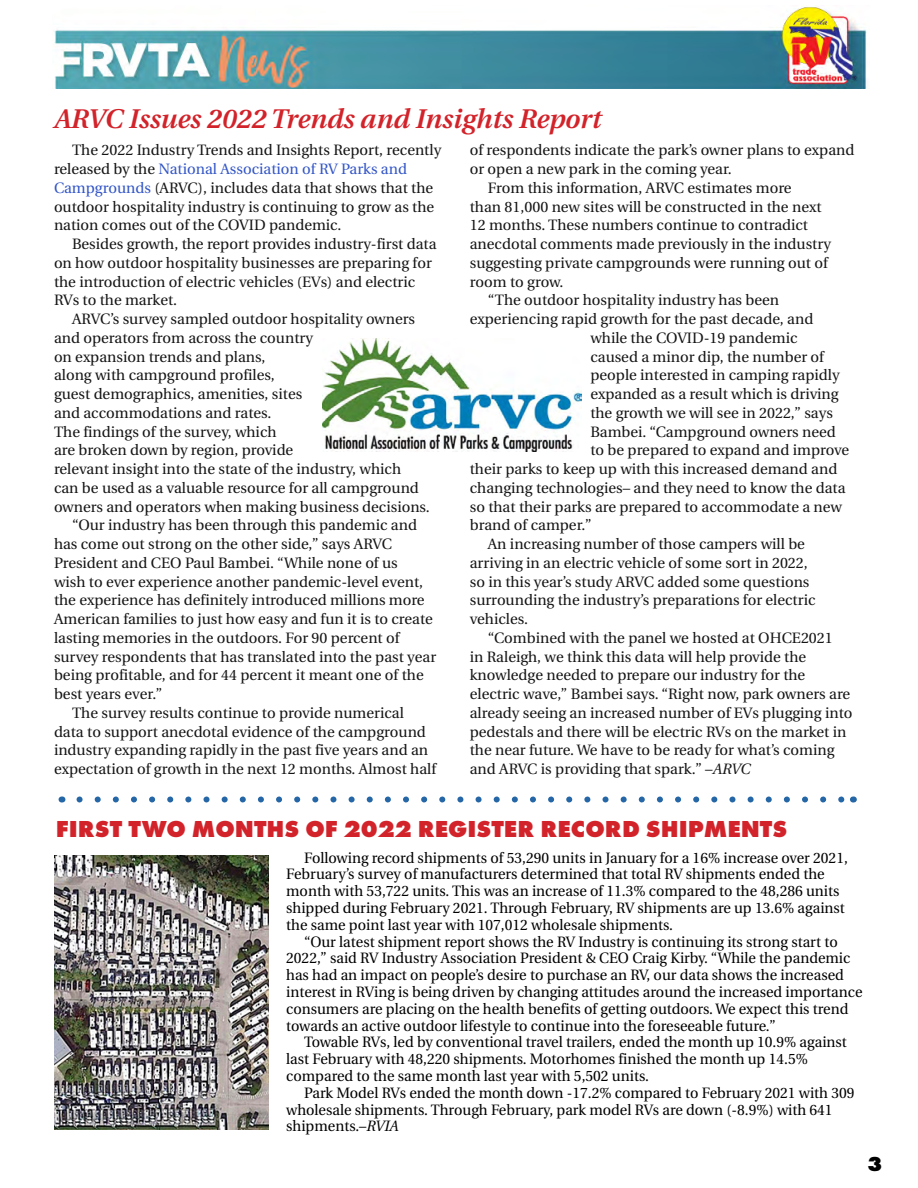
<style>
.page{position:relative;width:918px;height:1188px;background:#fff}
.page>*{position:absolute;margin:0;border:0;box-sizing:border-box;transform-origin:0 0}
.t1{font:italic 600 27px "Utopia";color:#d2232a}
.t2{font:800 24px "Futura T";color:#d2232a}
.t3{font:800 21px "Futura T";color:#000}
.t4{font:15px/18.8px "Utopia";color:#151515}
.t5{font:15px/16.8px "Utopia";color:#000}
.s1{color:#3356c7}
.s2{font-style:italic}
</style>
<div class="page">
<img style="left:54px;top:5px;width:814px;height:84px">
<svg style="left:79px;top:796px;width:765px;height:6px"></svg>
<img style="left:322px;top:338px;width:259px;height:113px">
<img style="left:54px;top:855px;width:214px;height:274px">
<h1 class="t1" style="left:54px;top:104px;width:549px">ARVC Issues 2022 Trends and Insights Report</h1>
<p class="t4" style="left:54px;top:141px;width:389px;text-indent:18px">The 2022 Industry Trends and Insights Report, recently released by the <span class="s1">National Association of RV Parks and Campgrounds</span> (ARVC), includes data that shows that the outdoor hospitality industry is continuing to grow as the nation comes out of the COVID pandemic.</p>
<p class="t4" style="left:54px;top:235px;width:384px;text-indent:18px">Besides growth, the report provides industry-first data on how outdoor hospitality businesses are preparing for the introduction of electric vehicles (EVs) and electric RVs to the market.</p>
<p class="t4" style="left:72px;top:310px;width:345px">ARVC’s survey sampled outdoor hospitality owners</p>
<p class="t4" style="left:54px;top:329px;width:261px">and operators from across the country</p>
<p class="t4" style="left:54px;top:347px;width:213px">on expansion trends and plans,</p>
<p class="t4" style="left:54px;top:366px;width:222px">along with campground profiles,</p>
<p class="t4" style="left:54px;top:385px;width:250px">guest demographics, amenities, sites</p>
<p class="t4" style="left:54px;top:404px;width:219px">and accommodations and rates.</p>
<p class="t4" style="left:54px;top:422px;width:224px">The findings of the survey, which</p>
<p class="t4" style="left:54px;top:441px;width:241px">are broken down by region, provide</p>
<p class="t4" style="left:54px;top:460px;width:349px">relevant insight into the state of the industry, which</p>
<p class="t4" style="left:54px;top:479px;width:366px">can be used as a valuable resource for all campground</p>
<p class="t4" style="left:54px;top:497px;width:377px">owners and operators when making business decisions.</p>
<p class="t4" style="left:72px;top:516px;width:347px">“Our industry has been through this pandemic and</p>
<p class="t4" style="left:54px;top:535px;width:340px">has come out strong on the other side,” says ARVC</p>
<p class="t4" style="left:54px;top:554px;width:345px">President and CEO Paul Bambei. “While none of us</p>
<p class="t4" style="left:54px;top:572px;width:371px">wish to ever experience another pandemic-level event,</p>
<p class="t4" style="left:54px;top:591px;width:372px">the experience has definitely introduced millions more</p>
<p class="t4" style="left:54px;top:610px;width:380px">American families to just how easy and fun it is to create</p>
<p class="t4" style="left:54px;top:629px;width:347px">lasting memories in the outdoors. For 90 percent of</p>
<p class="t4" style="left:54px;top:647px;width:384px">survey respondents that has translated into the past year</p>
<p class="t4" style="left:54px;top:666px;width:371px">being profitable, and for 44 percent it meant one of the</p>
<p class="t4" style="left:54px;top:685px;width:110px">best years ever.”</p>
<p class="t4" style="left:72px;top:704px;width:333px">The survey results continue to provide numerical</p>
<p class="t4" style="left:54px;top:722px;width:373px">data to support anecdotal evidence of the campground</p>
<p class="t4" style="left:54px;top:741px;width:376px">industry expanding rapidly in the past five years and an</p>
<p class="t4" style="left:54px;top:760px;width:384px">expectation of growth in the next 12 months. Almost half</p>
<p class="t4" style="left:470px;top:141px;width:386px">of respondents indicate the park’s owner plans to expand</p>
<p class="t4" style="left:470px;top:160px;width:264px">or open a new park in the coming year.</p>
<p class="t4" style="left:488px;top:179px;width:305px">From this information, ARVC estimates more</p>
<p class="t4" style="left:470px;top:197px;width:353px">than 81,000 new sites will be constructed in the next</p>
<p class="t4" style="left:470px;top:216px;width:340px">12 months. These numbers continue to contradict</p>
<p class="t4" style="left:470px;top:235px;width:363px">anecdotal comments made previously in the industry</p>
<p class="t4" style="left:470px;top:254px;width:360px">suggesting private campgrounds were running out of</p>
<p class="t4" style="left:470px;top:272px;width:95px">room to grow.</p>
<p class="t4" style="left:488px;top:291px;width:293px">“The outdoor hospitality industry has been</p>
<p class="t4" style="left:470px;top:310px;width:345px">experiencing rapid growth for the past decade, and</p>
<p class="t4" style="left:590px;top:329px;width:209px">while the COVID-19 pandemic</p>
<p class="t4" style="left:590px;top:347px;width:235px">caused a minor dip, the number of</p>
<p class="t4" style="left:590px;top:366px;width:251px">people interested in camping rapidly</p>
<p class="t4" style="left:590px;top:385px;width:250px">expanded as a result which is driving</p>
<p class="t4" style="left:590px;top:404px;width:244px">the growth we will see in 2022,” says</p>
<p class="t4" style="left:590px;top:422px;width:247px">Bambei. “Campground owners need</p>
<p class="t4" style="left:590px;top:441px;width:260px">to be prepared to expand and improve</p>
<p class="t4" style="left:470px;top:460px;width:369px">their parks to keep up with this increased demand and</p>
<p class="t4" style="left:470px;top:479px;width:377px">changing technologies– and they need to know the data</p>
<p class="t4" style="left:470px;top:497px;width:374px">so that their parks are prepared to accommodate a new</p>
<p class="t4" style="left:470px;top:516px;width:123px">brand of camper.”</p>
<p class="t4" style="left:488px;top:535px;width:319px">An increasing number of those campers will be</p>
<p class="t4" style="left:470px;top:554px;width:340px">arriving in an electric vehicle of some sort in 2022,</p>
<p class="t4" style="left:470px;top:572px;width:341px">so in this year’s study ARVC added some questions</p>
<p class="t4" style="left:470px;top:591px;width:347px">surrounding the industry’s preparations for electric</p>
<p class="t4" style="left:470px;top:610px;width:60px">vehicles.</p>
<p class="t4" style="left:488px;top:629px;width:347px">“Combined with the panel we hosted at OHCE2021</p>
<p class="t4" style="left:470px;top:647px;width:338px">in Raleigh, we think this data will help provide the</p>
<p class="t4" style="left:470px;top:666px;width:337px">knowledge needed to prepare our industry for the</p>
<p class="t4" style="left:470px;top:685px;width:382px">electric wave,” Bambei says. “Right now, park owners are</p>
<p class="t4" style="left:470px;top:704px;width:384px">already seeing an increased number of EVs plugging into</p>
<p class="t4" style="left:470px;top:722px;width:378px">pedestals and there will be electric RVs on the market in</p>
<p class="t4" style="left:470px;top:741px;width:366px">the near future. We have to be ready for what’s coming</p>
<p class="t4" style="left:470px;top:760px;width:282px">and ARVC is providing that spark.” –<span class="s2">ARVC</span></p>
<h2 class="t2" style="left:56px;top:815px;width:733px">FIRST TWO MONTHS OF 2022 REGISTER RECORD SHIPMENTS</h2>
<p class="t5" style="left:286px;top:849px;width:563px;text-indent:18px">Following record shipments of 53,290 units in January for a 16% increase over 2021, February’s survey of manufacturers determined that total RV shipments ended the month with 53,722 units. This was an increase of 11.3% compared to the 48,286 units shipped during February 2021. Through February, RV shipments are up 13.6% against the same point last year with 107,012 wholesale shipments.</p>
<p class="t5" style="left:286px;top:933px;width:578px;text-indent:18px">“Our latest shipment report shows the RV Industry is continuing its strong start to 2022,” said RV Industry Association President &amp; CEO Craig Kirby. “While the pandemic has had an impact on people’s desire to purchase an RV, our data shows the increased interest in RVing is being driven by changing attitudes around the increased importance consumers are placing on the health benefits of getting outdoors. We expect this trend towards an active outdoor lifestyle to continue into the foreseeable future.”</p>
<p class="t5" style="left:286px;top:1034px;width:562px;text-indent:18px">Towable RVs, led by conventional travel trailers, ended the month up 10.9% against last February with 48,220 shipments. Motorhomes finished the month up 14.5% compared to the same month last year with 5,502 units.</p>
<p class="t5" style="left:286px;top:1085px;width:570px;text-indent:18px">Park Model RVs ended the month down -17.2% compared to February 2021 with 309 wholesale shipments. Through February, park model RVs are down (-8.9%) with 641 shipments.–<span class="s2">RVIA</span></p>
<h3 class="t3" style="left:868px;top:1152px;width:16px">3</h3>
</div>
